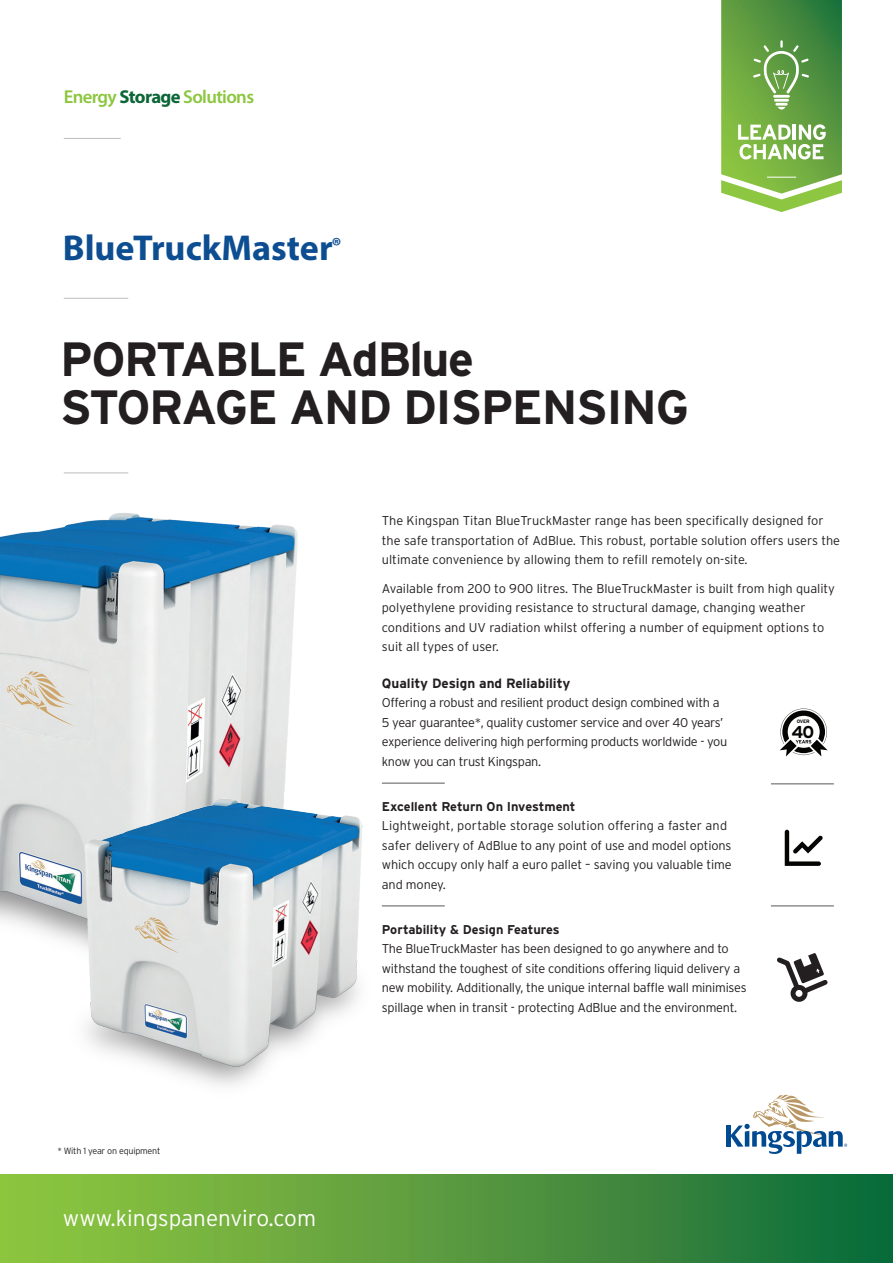
<style>
.page{position:relative;width:893px;height:1263px;background:#fff}
.page>*{position:absolute;margin:0;border:0;box-sizing:border-box;transform-origin:0 0}
.t1{font:700 48px/48px "Interstate";letter-spacing:-.03em;color:#231f20}
.t2{font:700 36.15px "Myriad Pro";color:#0d4d91}
.t3{font:300 22.5px "Interstate";color:#fff}
.t4{font:600 18.6px "Myriad Pro";letter-spacing:-.035em;color:#8bc63e}
.t5{font:700 17.1px "Interstate";color:#040503}
.t6{font:700 13.5px "Interstate";color:#231f20}
.t7{font:300 12.75px/19.5px "Interstate";letter-spacing:-.015em;color:#231f20}
.t8{font:700 12.75px "Interstate";color:#231f20}
.t9{font:300 9px "Interstate";letter-spacing:-.025em;color:#231f20}
.t10{font:700 4.95px "Interstate";color:#040503}
.s1{font-weight:700;color:#0c6638}
</style>
<div class="page">
<hr style="left:64px;top:298px;width:64px;height:1px;background:#bcbdc0">
<hr style="left:64px;top:138px;width:57px;height:1px;background:#bcbdc0">
<svg style="left:721px;top:0;width:121px;height:212px;background:#7bb05c"></svg>
<hr style="left:382px;top:783px;width:63px;height:1px;background:#57585a">
<hr style="left:382px;top:905px;width:63px;height:1px;background:#57585a">
<hr style="left:771px;top:783px;width:63px;height:1px;background:#57585a">
<hr style="left:771px;top:905px;width:63px;height:1px;background:#57585a">
<svg style="left:780px;top:708px;width:48px;height:48px"></svg>
<svg style="left:785px;top:830px;width:38px;height:36px"></svg>
<img style="left:0;top:472px;width:298px;height:465px">
<img style="left:56px;top:664px;width:334px;height:422px">
<div style="left:791px;top:985px;width:16px;height:17px;border:5px solid #231f20;border-radius:50%"></div>
<svg style="left:777px;top:953px;width:51px;height:47px"></svg>
<hr style="left:64px;top:472px;width:64px;height:1px;background:#bcbdc0">
<div style="left:0;top:1174px;width:893px;height:89px;background:linear-gradient(to right,#98c940,#106a3c)"></div>
<hr style="left:726px;top:1125px;width:4px;height:21px;background:#014990">
<svg style="left:730px;top:1095px;width:117px;height:59px"></svg>
<p class="t4" style="left:64px;top:85px;width:192px">Energy <span class="s1">Storage</span> Solutions</p>
<p class="t2" style="left:63px;top:224px;width:280px">BlueTruckMaster<sup>®</sup></p>
<p class="t1" style="left:60px;top:335px;width:631px">PORTABLE AdBlue<br>STORAGE AND DISPENSING</p>
<p class="t9" style="left:57px;top:1146px;width:105px">* With 1 year on equipment</p>
<p class="t3" style="left:63px;top:1205px;width:255px">www.kingspanenviro.com</p>
<p class="t7" style="left:382px;top:511px;width:460px">The Kingspan Titan BlueTruckMaster range has been specifically designed for the safe transportation of AdBlue. This robust, portable solution offers users the ultimate convenience by allowing them to refill remotely on-site.</p>
<p class="t7" style="left:382px;top:578px;width:455px">Available from 200 to 900 litres. The BlueTruckMaster is built from high quality polyethylene providing resistance to structural damage, changing weather conditions and UV radiation whilst offering a number of equipment options to suit all types of user.</p>
<p class="t6" style="left:382px;top:675px;width:190px">Quality Design and Reliability</p>
<p class="t7" style="left:382px;top:693px;width:347px">Offering a robust and resilient product design combined with a 5 year guarantee*, quality customer service and over 40 years’ experience delivering high performing products worldwide - you know you can trust Kingspan.</p>
<p class="t8" style="left:382px;top:799px;width:195px">Excellent Return On Investment</p>
<p class="t7" style="left:382px;top:816px;width:351px">Lightweight, portable storage solution offering a faster and safer delivery of AdBlue to any point of use and model options which occupy only half a euro pallet – saving you valuable time and money.</p>
<p class="t8" style="left:382px;top:922px;width:179px">Portability &amp; Design Features</p>
<p class="t7" style="left:382px;top:939px;width:366px">The BlueTruckMaster has been designed to go anywhere and to withstand the toughest of site conditions offering liquid delivery a new mobility. Additionally, the unique internal baffle wall minimises spillage when in transit - protecting AdBlue and the environment.</p>
<p class="t10" style="left:797px;top:719px;width:14px">OVER</p>
<p class="t5" style="left:791px;top:722px;width:24px">40</p>
</div>
